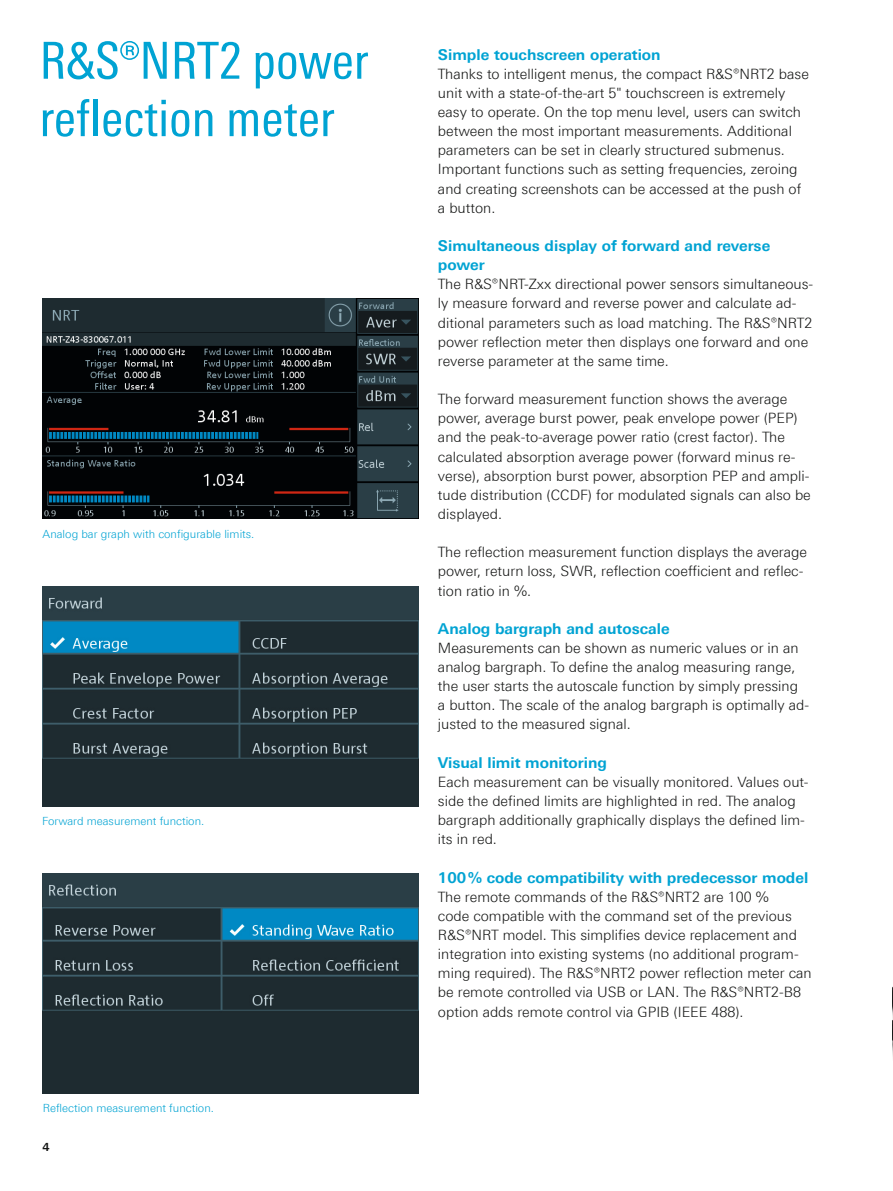
<style>
.page{position:relative;width:893px;height:1191px;background:#fff}
.page>*{position:absolute;margin:0;border:0;box-sizing:border-box;transform-origin:0 0}
.t1{font:51px/57.4px "Linotype Univers 420 Cn";color:#00a3d3}
.t2{font:700 15px/19.2px "Linotype Univers 630";color:#00a3d3}
.t3{font:300 14.25px/19.2px "Linotype Univers 330";color:#131413}
.t4{font:300 11.25px "Linotype Univers 330";color:#00a3d3}
.t5{font:700 11.25px "Linotype Univers 630";color:#131413}
</style>
<div class="page">
<img style="left:43px;top:587px;width:376px;height:219px">
<img style="left:43px;top:873px;width:376px;height:220px">
<img style="left:43px;top:299px;width:376px;height:220px">
<img style="left:892px;top:986px;width:1px;height:71px">
<h1 class="t1" style="left:40px;top:32px;width:331px">R&amp;S®NRT2 power reflection meter</h1>
<p class="t2" style="left:438px;top:45px;width:224px">Simple touchscreen operation</p>
<p class="t3" style="left:438px;top:64px;width:372px">Thanks to intelligent menus, the compact R&amp;S®NRT2 base unit with a state-of-the-art 5" touchscreen is extremely easy to operate. On the top menu level, users can switch between the most important measurements. Additional parameters can be set in clearly structured submenus.<br>Important functions such as setting frequencies, zeroing and creating screenshots can be accessed at the push of a button.</p>
<p class="t2" style="left:438px;top:236px;width:334px">Simultaneous display of forward and reverse power</p>
<p class="t3" style="left:438px;top:274px;width:377px">The R&amp;S®NRT-Zxx directional power sensors simultaneous&shy;ly measure forward and reverse power and calculate ad&shy;ditional parameters such as load matching. The R&amp;S®NRT2 power reflection meter then displays one forward and one reverse parameter at the same time.</p>
<p class="t3" style="left:438px;top:389px;width:374px">The forward measurement function shows the average power, average burst power, peak envelope power (PEP) and the peak-to-average power ratio (crest factor). The calculated absorption average power (forward minus re&shy;verse), absorption burst power, absorption PEP and ampli&shy;tude distribution (CCDF) for modulated signals can also be displayed.</p>
<p class="t3" style="left:438px;top:542px;width:371px">The reflection measurement function displays the average power, return loss, SWR, reflection coefficient and reflec&shy;tion ratio in %.</p>
<p class="t2" style="left:438px;top:619px;width:233px">Analog bargraph and autoscale</p>
<p class="t3" style="left:438px;top:638px;width:373px">Measurements can be shown as numeric values or in an analog bargraph. To define the analog measuring range, the user starts the autoscale function by simply pressing a button. The scale of the analog bargraph is optimally ad&shy;justed to the measured signal.</p>
<p class="t2" style="left:438px;top:752px;width:171px">Visual limit monitoring</p>
<p class="t3" style="left:438px;top:772px;width:372px">Each measurement can be visually monitored. Values out&shy;side the defined limits are highlighted in red. The analog bargraph additionally graphically displays the defined lim&shy;its in red.</p>
<p class="t2" style="left:438px;top:867px;width:372px">100% code compatibility with predecessor model</p>
<p class="t3" style="left:438px;top:887px;width:375px">The remote commands of the R&amp;S®NRT2 are 100 %<br>code compatible with the command set of the previous R&amp;S®NRT model. This simplifies device replacement and integration into existing systems (no additional program&shy;ming required). The R&amp;S®NRT2 power reflection meter can be remote controlled via USB or LAN. The R&amp;S®NRT2-B8 option adds remote control via GPIB (IEEE 488).</p>
<p class="t4" style="left:43px;top:527px;width:213px">Analog bar graph with configurable limits.</p>
<p class="t4" style="left:42px;top:814px;width:164px">Forward measurement function.</p>
<p class="t4" style="left:43px;top:1101px;width:173px">Reflection measurement function.</p>
<p class="t5" style="left:43px;top:1139px;width:9px">4</p>
</div>
